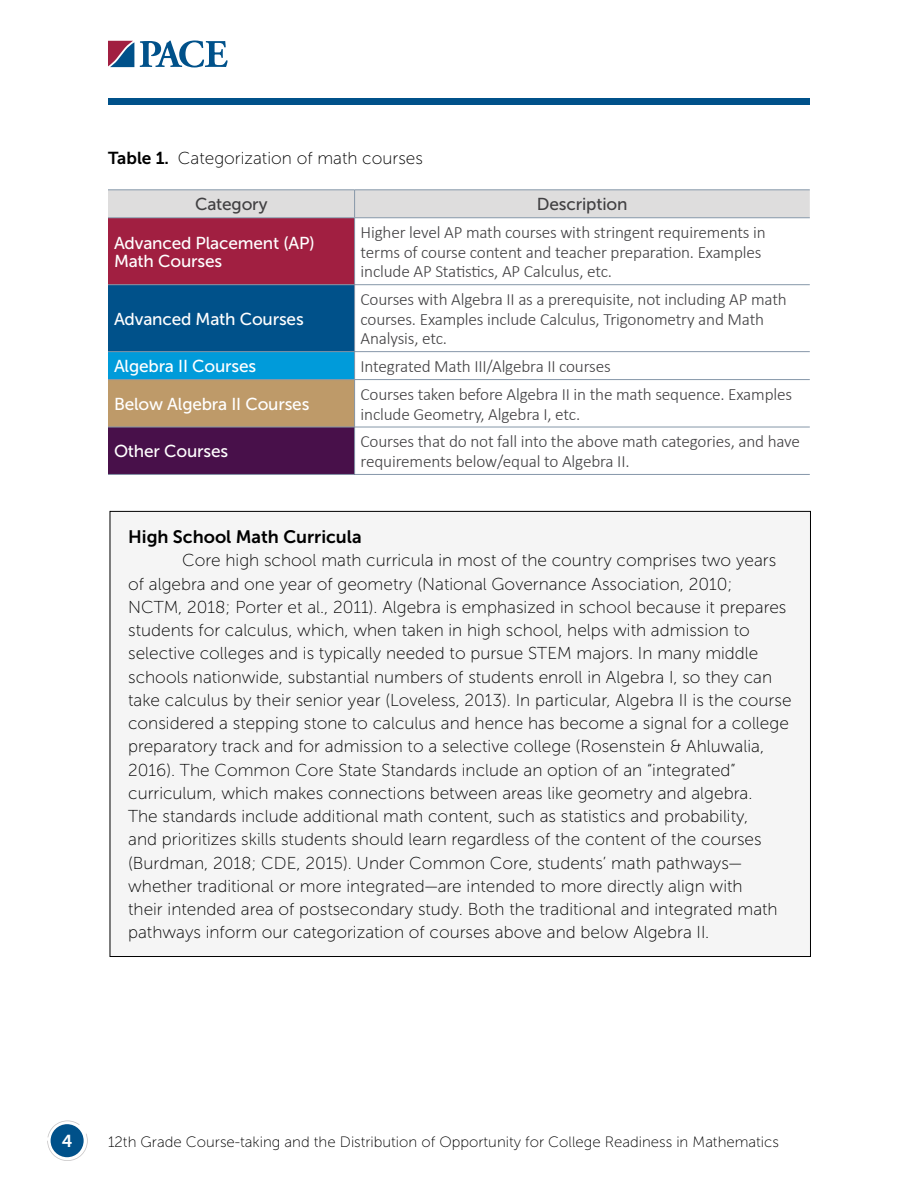
<style>
.page{position:relative;width:918px;height:1188px;background:#fff}
.page>*{position:absolute;margin:0;border:0;box-sizing:border-box;transform-origin:0 0}
.t1{font:18px "Museo Sans 700";color:#000}
.Body{font:17.25px/23.2px "Museo Sans 100";color:#000}
.t2{font:300 17.25px/19.5px "Calibri";letter-spacing:-.01em;color:#414042}
.t3{font:17.25px/18px "Museo Sans 500";letter-spacing:-.01em;color:#fff}
.Body_No_Indent{font:17.25px "Museo Sans 100";color:#000}
.t4{font:17.25px "Museo Sans 500";letter-spacing:-.01em;color:#414042}
.t5{font:17.25px "Museo Sans 700";color:#fff}
.t6{font:15px "Museo Sans 100";color:#000}
.s1{font-family:"Museo Sans 700"}
</style>
<div class="page">
<div style="left:108px;top:98px;width:702px;height:7px;background:#00518a"></div>
<svg style="left:108px;top:41px;width:26px;height:26px"></svg>
<svg style="left:140px;top:40px;width:88px;height:27px"></svg>
<svg style="left:47px;top:1120px;width:41px;height:41px"></svg>
<div style="left:108px;top:218px;width:247px;height:67px;background:#a11f41"></div>
<div style="left:108px;top:285px;width:247px;height:67px;background:#00518a"></div>
<div style="left:108px;top:352px;width:247px;height:28px;background:#009bda"></div>
<div style="left:108px;top:380px;width:247px;height:47px;background:#be9a69"></div>
<div style="left:108px;top:427px;width:247px;height:47px;background:#48104a"></div>
<svg style="left:108px;top:190px;width:702px;height:28px;background:#dadada"></svg>
<hr style="left:108px;top:218px;width:247px;height:1px;background:#8697a9">
<hr style="left:355px;top:218px;width:455px;height:1px;background:#8697a9">
<hr style="left:354px;top:218px;width:1px;height:67px;background:#8697a9">
<hr style="left:108px;top:284px;width:247px;height:1px;background:#8697a9">
<hr style="left:355px;top:284px;width:455px;height:1px;background:#8697a9">
<hr style="left:354px;top:285px;width:1px;height:66px;background:#8697a9">
<hr style="left:108px;top:351px;width:247px;height:1px;background:#8697a9">
<hr style="left:355px;top:351px;width:455px;height:1px;background:#8697a9">
<svg style="left:354px;top:352px;width:1px;height:27px"></svg>
<hr style="left:108px;top:379px;width:247px;height:1px;background:#8697a9">
<hr style="left:355px;top:379px;width:455px;height:1px;background:#8697a9">
<hr style="left:354px;top:380px;width:1px;height:47px;background:#8697a9">
<hr style="left:108px;top:427px;width:247px;height:1px;background:#8697a9">
<hr style="left:355px;top:427px;width:455px;height:1px;background:#8697a9">
<hr style="left:354px;top:427px;width:1px;height:47px;background:#8697a9">
<hr style="left:108px;top:474px;width:247px;height:1px;background:#8697a9">
<hr style="left:355px;top:474px;width:455px;height:1px;background:#8697a9">
<div style="left:110px;top:511px;width:700px;height:446px;background:#f5f5f5"></div>
<p class="Body_No_Indent" style="left:108px;top:149px;width:316px"><span class="s1">Table 1.</span> Categorization of math courses</p>
<p class="t4" style="left:195px;top:195px;width:74px">Category</p>
<p class="t4" style="left:537px;top:195px;width:92px">Description</p>
<p class="t3" style="left:114px;top:234px;width:202px">Advanced Placement (AP)<br>Math Courses</p>
<p class="t2" style="left:361px;top:223px;width:407px">Higher level AP math courses with stringent requirements in terms of course content and teacher preparation. Examples include AP Statistics, AP Calculus, etc.</p>
<p class="t3" style="left:114px;top:310px;width:191px">Advanced Math Courses</p>
<p class="t2" style="left:361px;top:289px;width:428px">Courses with Algebra II as a prerequisite, not including AP math courses. Examples include Calculus, Trigonometry and Math<br>Analysis, etc.</p>
<p class="t3" style="left:114px;top:357px;width:144px">Algebra II Courses</p>
<p class="t2" style="left:361px;top:356px;width:252px">Integrated Math III/Algebra II courses</p>
<p class="t3" style="left:114px;top:395px;width:197px">Below Algebra II Courses</p>
<p class="t2" style="left:361px;top:384px;width:433px">Courses taken before Algebra II in the math sequence. Examples include Geometry, Algebra I, etc.</p>
<p class="t3" style="left:114px;top:442px;width:116px">Other Courses</p>
<p class="t2" style="left:361px;top:432px;width:441px">Courses that do not fall into the above math categories, and have requirements below/equal to Algebra II.</p>
<p class="t1" style="left:128px;top:527px;width:235px">High School Math Curricula</p>
<p class="Body" style="left:128px;top:549px;width:665px;text-indent:54px">Core high school math curricula in most of the country comprises two years of algebra and one year of geometry (National Governance Association, 2010;<br>NCTM, 2018; Porter et al., 2011). Algebra is emphasized in school because it prepares students for calculus, which, when taken in high school, helps with admission to selective colleges and is typically needed to pursue STEM majors. In many middle schools nationwide, substantial numbers of students enroll in Algebra I, so they can take calculus by their senior year (Loveless, 2013). In particular, Algebra II is the course considered a stepping stone to calculus and hence has become a signal for a college preparatory track and for admission to a selective college (Rosenstein &amp; Ahluwalia, 2016). The Common Core State Standards include an option of an “integrated” curriculum, which makes connections between areas like geometry and algebra.<br>The standards include additional math content, such as statistics and probability,<br>and prioritizes skills students should learn regardless of the content of the courses (Burdman, 2018; CDE, 2015). Under Common Core, students’ math pathways— whether traditional or more integrated—are intended to more directly align with<br>their intended area of postsecondary study. Both the traditional and integrated math pathways inform our categorization of courses above and below Algebra II.</p>
<p class="t5" style="left:62px;top:1131px;width:12px">4</p>
<p class="t6" style="left:108px;top:1134px;width:672px">12th Grade Course-taking and the Distribution of Opportunity for College Readiness in Mathematics</p>
</div>
